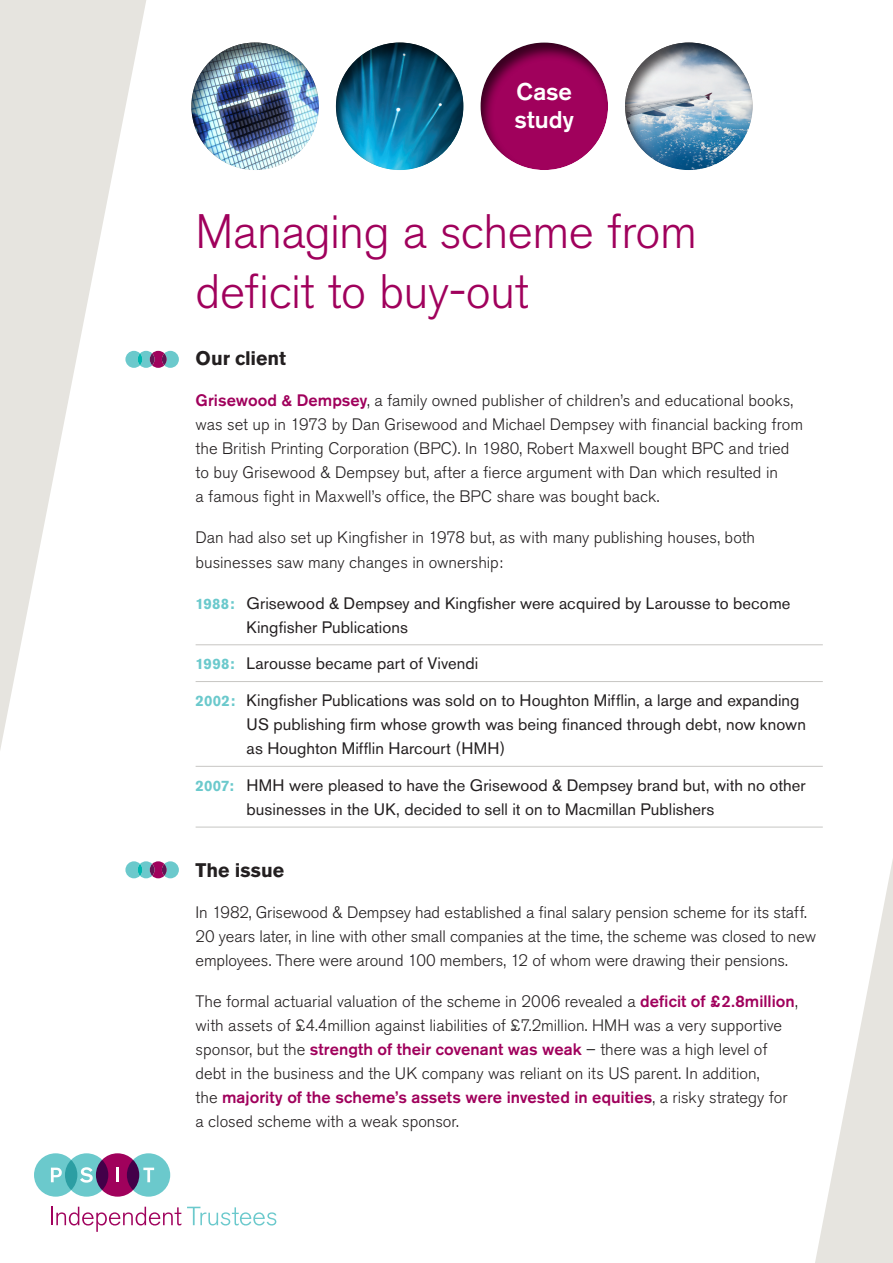
<style>
.page{position:relative;width:893px;height:1263px;background:#fff}
.page>*{position:absolute;margin:0;border:0;box-sizing:border-box;transform-origin:0 0}
.t1{font:300 48px/60px "Akzidenz Grotesk BE";letter-spacing:-.01em;color:#a0015c}
.t2{font:500 24px/28.5px "Akzidenz Grotesk BE";letter-spacing:-.005em;color:#fff}
.sub{font:700 19.5px "Akzidenz Grotesk BE";letter-spacing:-.005em;color:#231f20}
.body{font:300 16.5px/24px "Akzidenz Grotesk BE";color:#231f20}
.body-2{font:16.5px/24px "Akzidenz Grotesk BE";letter-spacing:.005em;color:#231f20}
.s1{font-weight:500;color:#a0015c}
.s2{font-weight:700;font-size:15px;color:#6bc9cc}
</style>
<div class="page">
<div style="left:34px;top:1153px;width:43px;height:44px;background:#6bc9cc;border-radius:50%"></div>
<svg style="left:65px;top:1153px;width:43px;height:44px"></svg>
<svg style="left:96px;top:1153px;width:43px;height:44px"></svg>
<svg style="left:127px;top:1153px;width:43px;height:44px"></svg>
<svg style="left:51px;top:1167px;width:11px;height:15px"></svg>
<hr style="left:116px;top:1167px;width:3px;height:15px;background:#fff">
<svg style="left:143px;top:1167px;width:11px;height:15px"></svg>
<svg style="left:80px;top:1167px;width:13px;height:16px"></svg>
<svg style="left:51px;top:1207px;width:130px;height:25px"></svg>
<svg style="left:187px;top:1207px;width:89px;height:18px"></svg>
<div style="left:480px;top:40px;width:130px;height:131px;background:#231f20;opacity:.75"></div>
<div style="left:335px;top:40px;width:130px;height:131px;background:#231f20;opacity:.75"></div>
<hr style="left:196px;top:644px;width:627px;height:1px;background:#c7c6c3">
<hr style="left:196px;top:681px;width:627px;height:1px;background:#c7c6c3">
<hr style="left:196px;top:766px;width:627px;height:1px;background:#c7c6c3">
<hr style="left:196px;top:827px;width:627px;height:1px;background:#c7c6c3">
<svg style="left:146px;top:351px;width:33px;height:17px"></svg>
<svg style="left:162px;top:353px;width:5px;height:12px"></svg>
<svg style="left:125px;top:861px;width:54px;height:17px"></svg>
<svg style="left:162px;top:864px;width:5px;height:12px"></svg>
<svg style="left:0;top:0;width:146px;height:750px;fill:#e6e4df"></svg>
<svg style="left:815px;top:859px;width:78px;height:404px"></svg>
<div style="left:624px;top:40px;width:131px;height:131px;background:#231f20;opacity:.75"></div>
<div style="left:190px;top:40px;width:131px;height:131px;background:#231f20;opacity:.75"></div>
<p class="t2" style="left:515px;top:77px;width:61px">Case study</p>
<p class="t1" style="left:196px;top:203px;width:503px">Managing a scheme from deficit to buy-out</p>
<p class="sub" style="left:196px;top:347px;width:92px">Our client</p>
<p class="body" style="left:196px;top:389px;width:609px"><span class="s1">Grisewood &amp; Dempsey</span>, a family owned publisher of children’s and educational books, was set up in 1973 by Dan Grisewood and Michael Dempsey with financial backing from the British Printing Corporation (BPC). In 1980, Robert Maxwell bought BPC and tried to buy Grisewood &amp; Dempsey but, after a fierce argument with Dan which resulted in<br>a famous fight in Maxwell’s office, the BPC share was bought back.</p>
<p class="body" style="left:196px;top:526px;width:561px">Dan had also set up Kingfisher in 1978 but, as with many publishing houses, both businesses saw many changes in ownership:</p>
<p class="body-2" style="left:247px;top:591px;width:545px;text-indent:-51px"><span class="s2">1988:</span> Grisewood &amp; Dempsey and Kingfisher were acquired by Larousse to become<br>Kingfisher Publications</p>
<p class="body-2" style="left:196px;top:651px;width:284px"><span class="s2">1998:</span> Larousse became part of Vivendi</p>
<p class="body-2" style="left:247px;top:688px;width:561px;text-indent:-51px"><span class="s2">2002:</span> Kingfisher Publications was sold on to Houghton Mifflin, a large and expanding<br>US publishing firm whose growth was being financed through debt, now known as Houghton Mifflin Harcourt (HMH)</p>
<p class="body-2" style="left:247px;top:773px;width:561px;text-indent:-51px"><span class="s2">2007:</span> HMH were pleased to have the Grisewood &amp; Dempsey brand but, with no other businesses in the UK, decided to sell it on to Macmillan Publishers</p>
<p class="sub" style="left:196px;top:858px;width:90px">The issue</p>
<p class="body" style="left:196px;top:900px;width:622px">In 1982, Grisewood &amp; Dempsey had established a final salary pension scheme for its staff.<br>20 years later, in line with other small companies at the time, the scheme was closed to new employees. There were around 100 members, 12 of whom were drawing their pensions.</p>
<p class="body" style="left:196px;top:989px;width:604px">The formal actuarial valuation of the scheme in 2006 revealed a <span class="s1">deficit of £2.8million</span>, with assets of £4.4million against liabilities of £7.2million. HMH was a very supportive sponsor, but the <span class="s1">strength of their covenant was weak</span> – there was a high level of debt in the business and the UK company was reliant on its US parent. In addition,<br>the <span class="s1">majority of the scheme’s assets were invested in equities</span>, a risky strategy for a closed scheme with a weak sponsor.</p>
</div>
